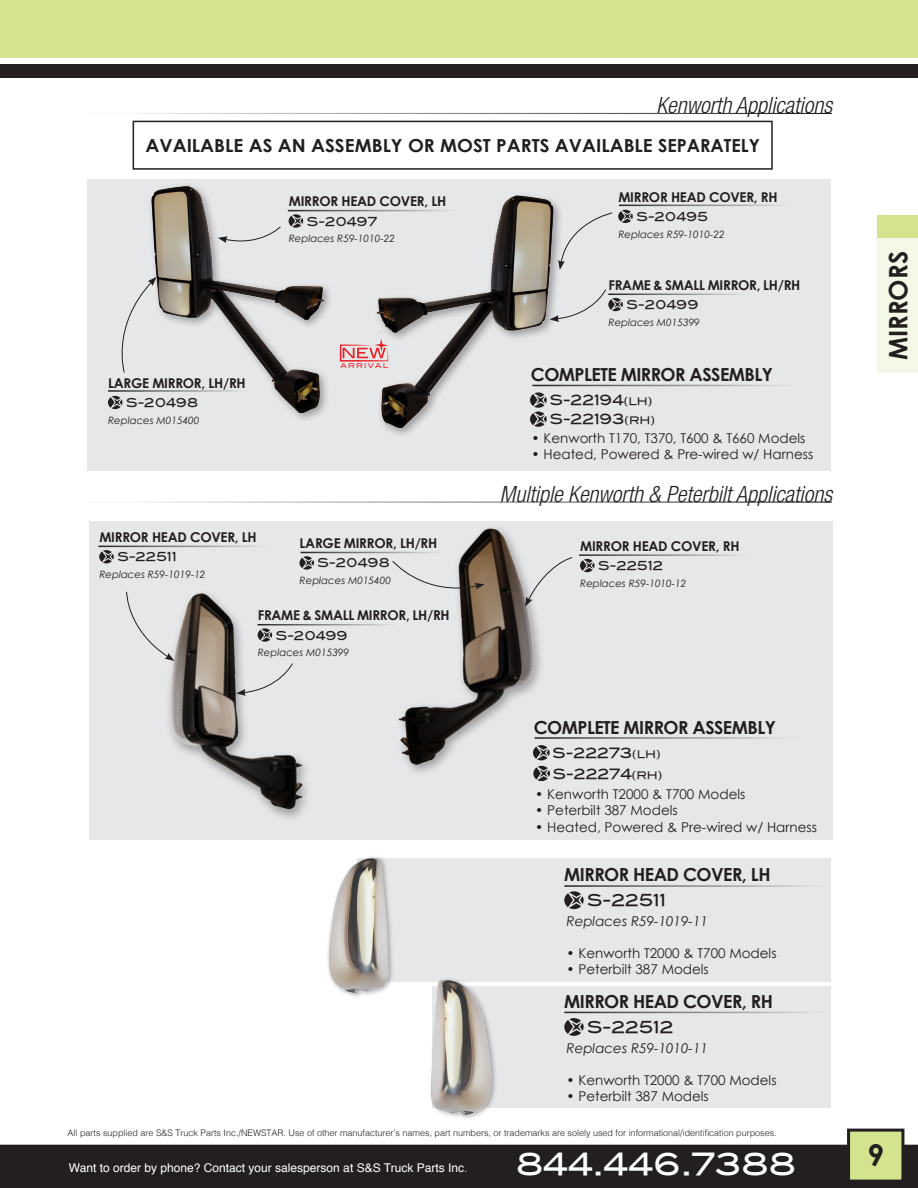
<style>
.page{position:relative;width:918px;height:1188px;background:#fff}
.page>*{position:absolute;margin:0;border:0;box-sizing:border-box;transform-origin:0 0}
.t1{font:30.6px "Blair Md ITCTT Medium";color:#fff}
.t2{font:700 30px "Century Gothic";color:#231f20}
.t3{font:700 25.5px "Century Gothic";color:#231f20}
.t4{font:italic 300 condensed 22.5px "Helvetica Neue LT Std";color:#231f20}
.t5{font:700 18px "Century Gothic";letter-spacing:-.03em;color:#231f20}
.t6{font:700 18px "Century Gothic";color:#231f20;scale:1.05 1}
.t7{font:16.5px "Blair Md ITCTT Medium";color:#231f20}
.t8{font:14.25px "Blair Md ITCTT Medium";color:#231f20}
.t9{font:13.5px "Century Gothic";color:#231f20}
.t10{font:700 13.5px "Century Gothic";letter-spacing:-.02em;color:#231f20}
.t11{font:italic 13.5px "Century Gothic";color:#231f20}
.t12{font:12.3px "Blair Md ITCTT Medium";color:#231f20}
.t13{font:12px "Helvetica";color:#fff}
.t14{font:italic 10.2px "Century Gothic";color:#231f20}
.t15{font:300 9px "Helvetica";color:#231f20}
.t16{font:6.75px "Blair Md ITCTT Medium";letter-spacing:.185em;color:#ee1d23}
.s1{font-size:10.35px}
.s2{font-weight:300}
</style>
<div class="page">
<div style="left:0;top:1145px;width:918px;height:43px;background:#231f20"></div>
<div style="left:849px;top:1130px;width:54px;height:51px;background:#d4e38e"></div>
<div style="left:847px;top:1129px;width:57px;height:54px;border:3px solid #231f20"></div>
<div style="left:0;top:65px;width:918px;height:13px;background:#231f20"></div>
<div style="left:878px;top:215px;width:40px;height:23px;background:#d4e38e"></div>
<div style="left:878px;top:238px;width:40px;height:136px;background:#f4f8e6"></div>
<div style="left:0;top:0;width:918px;height:58px;background:#d4e38e"></div>
<div style="left:87px;top:179px;width:744px;height:292px;background:#e6e7e9"></div>
<img style="left:151px;top:185px;width:177px;height:231px">
<img style="left:372px;top:195px;width:186px;height:236px">
<svg style="left:558px;top:210px;width:75px;height:60px"></svg>
<hr style="left:619px;top:205px;width:171px;height:1px;background:#fff">
<svg style="left:218px;top:226px;width:63px;height:21px"></svg>
<svg style="left:289px;top:214px;width:14px;height:14px"></svg>
<hr style="left:288px;top:210px;width:171px;height:1px;background:#fff">
<svg style="left:108px;top:396px;width:14px;height:13px"></svg>
<hr style="left:108px;top:390px;width:140px;height:2px;background:#fff">
<hr style="left:608px;top:294px;width:141px;height:1px;background:#fff">
<hr style="left:532px;top:385px;width:267px;height:1px;background:#fff">
<svg style="left:550px;top:289px;width:73px;height:33px"></svg>
<svg style="left:121px;top:277px;width:36px;height:96px"></svg>
<div style="left:133px;top:121px;width:640px;height:49px;border:2px solid #231f20"></div>
<svg style="left:530px;top:392px;width:17px;height:35px"></svg>
<svg style="left:340px;top:339px;width:48px;height:23px"></svg>
<div style="left:89px;top:521px;width:744px;height:319px;background:#e6e7e9"></div>
<img style="left:104px;top:563px;width:231px;height:255px">
<img style="left:335px;top:501px;width:262px;height:281px">
<svg style="left:99px;top:550px;width:15px;height:13px"></svg>
<hr style="left:98px;top:546px;width:172px;height:1px;background:#fff">
<svg style="left:580px;top:559px;width:15px;height:13px"></svg>
<hr style="left:579px;top:554px;width:171px;height:2px;background:#fff">
<svg style="left:525px;top:557px;width:48px;height:50px"></svg>
<svg style="left:258px;top:628px;width:14px;height:14px"></svg>
<hr style="left:258px;top:624px;width:140px;height:1px;background:#fff">
<svg style="left:236px;top:663px;width:57px;height:33px"></svg>
<svg style="left:392px;top:560px;width:93px;height:37px"></svg>
<svg style="left:299px;top:556px;width:15px;height:14px"></svg>
<hr style="left:301px;top:552px;width:143px;height:1px;background:#fff">
<svg style="left:126px;top:591px;width:48px;height:70px"></svg>
<hr style="left:535px;top:737px;width:266px;height:2px;background:#fff">
<svg style="left:533px;top:745px;width:17px;height:15px"></svg>
<svg style="left:533px;top:766px;width:17px;height:15px"></svg>
<div style="left:357px;top:858px;width:474px;height:124px;background:#e6e7e9"></div>
<svg style="left:564px;top:891px;width:20px;height:18px"></svg>
<hr style="left:564px;top:885px;width:266px;height:2px;background:#fff">
<div style="left:432px;top:987px;width:399px;height:121px;background:#e6e7e9"></div>
<svg style="left:564px;top:1018px;width:20px;height:18px"></svg>
<hr style="left:564px;top:1012px;width:266px;height:1px;background:#fff">
<img style="left:430px;top:978px;width:74px;height:141px">
<img style="left:327px;top:856px;width:66px;height:141px">
<p class="t4" style="left:656px;top:93px;width:177px">Kenworth Applications</p>
<p class="t6" style="left:145px;top:134px;width:587px">AVAILABLE AS AN ASSEMBLY OR MOST PARTS AVAILABLE SEPARATELY</p>
<p class="t10" style="left:289px;top:193px;width:159px">MIRROR HEAD COVER, LH</p>
<p class="t12" style="left:307px;top:211px;width:72px">S-20497</p>
<p class="t14" style="left:289px;top:232px;width:108px">Replaces R59-1010-22</p>
<p class="t10" style="left:108px;top:374px;width:139px">LARGE MIRROR, LH/RH</p>
<p class="t12" style="left:126px;top:393px;width:74px">S-20498</p>
<p class="t14" style="left:108px;top:414px;width:93px">Replaces M015400</p>
<p class="t10" style="left:99px;top:529px;width:159px">MIRROR HEAD COVER, LH</p>
<p class="t12" style="left:117px;top:547px;width:61px">S-22511</p>
<p class="t14" style="left:99px;top:568px;width:108px">Replaces R59-1019-12</p>
<p class="t16" style="left:341px;top:360px;width:49px">ARRIVAL</p>
<p class="t10" style="left:300px;top:535px;width:139px">LARGE MIRROR, LH/RH</p>
<p class="t12" style="left:318px;top:553px;width:74px">S-20498</p>
<p class="t14" style="left:300px;top:574px;width:93px">Replaces M015400</p>
<p class="t10" style="left:258px;top:607px;width:193px">FRAME &amp; SMALL MIRROR, LH/RH</p>
<p class="t12" style="left:276px;top:625px;width:74px">S-20499</p>
<p class="t14" style="left:258px;top:646px;width:93px">Replaces M015399</p>
<p class="t10" style="left:618px;top:188px;width:161px">MIRROR HEAD COVER, RH</p>
<p class="t12" style="left:636px;top:206px;width:74px">S-20495</p>
<p class="t14" style="left:618px;top:228px;width:108px">Replaces R59-1010-22</p>
<p class="t10" style="left:609px;top:276px;width:193px">FRAME &amp; SMALL MIRROR, LH/RH</p>
<p class="t12" style="left:627px;top:295px;width:74px">S-20499</p>
<p class="t14" style="left:609px;top:316px;width:93px">Replaces M015399</p>
<p class="t5" style="left:531px;top:363px;width:244px">COMPLETE MIRROR ASSEMBLY</p>
<p class="t8" style="left:550px;top:389px;width:104px">S-22194<span class="s1">(LH)</span></p>
<p class="t8" style="left:550px;top:408px;width:107px">S-22193<span class="s1">(RH)</span></p>
<p class="t9" style="left:532px;top:429px;width:275px">• Kenworth T170, T370, T600 &amp; T660 Models</p>
<p class="t9" style="left:532px;top:446px;width:283px">• Heated, Powered &amp; Pre-wired w/ Harness</p>
<p class="t4" style="left:500px;top:481px;width:334px">Multiple Kenworth &amp; Peterbilt Applications</p>
<p class="t10" style="left:580px;top:537px;width:161px">MIRROR HEAD COVER, RH</p>
<p class="t12" style="left:598px;top:556px;width:66px">S-22512</p>
<p class="t14" style="left:580px;top:577px;width:108px">Replaces R59-1010-12</p>
<p class="t5" style="left:534px;top:716px;width:244px">COMPLETE MIRROR ASSEMBLY</p>
<p class="t8" style="left:553px;top:741px;width:110px">S-22273<span class="s1">(LH)</span></p>
<p class="t8" style="left:553px;top:762px;width:111px">S-22274<span class="s1">(RH)</span></p>
<p class="t9" style="left:535px;top:786px;width:212px">• Kenworth T2000 &amp; T700 Models</p>
<p class="t9" style="left:535px;top:802px;width:144px">• Peterbilt 387 Models</p>
<p class="t9" style="left:535px;top:818px;width:283px">• Heated, Powered &amp; Pre-wired w/ Harness</p>
<p class="t5" style="left:564px;top:863px;width:208px">MIRROR HEAD COVER, LH</p>
<p class="t11" style="left:566px;top:913px;width:143px">Replaces R59-1019-11</p>
<p class="t9" style="left:566px;top:945px;width:212px">• Kenworth T2000 &amp; T700 Models</p>
<p class="t9" style="left:566px;top:961px;width:144px">• Peterbilt 387 Models</p>
<p class="t7" style="left:587px;top:887px;width:81px">S-22511</p>
<p class="t5" style="left:564px;top:990px;width:210px">MIRROR HEAD COVER, RH</p>
<p class="t11" style="left:566px;top:1039px;width:143px">Replaces R59-1010-11</p>
<p class="t9" style="left:566px;top:1072px;width:212px">• Kenworth T2000 &amp; T700 Models</p>
<p class="t9" style="left:566px;top:1088px;width:144px">• Peterbilt 387 Models</p>
<p class="t7" style="left:587px;top:1014px;width:88px">S-22512</p>
<p class="t15" style="left:68px;top:1125px;width:711px">All parts supplied are S&amp;S Truck Parts Inc./NEWSTAR. Use of other manufacturer’s names, part numbers, or trademarks are solely used for informational/identification purposes.</p>
<h1 class="t1" style="left:516px;top:1139px;width:282px">844.446.7388</h1>
<p class="t13" style="left:69px;top:1158px;width:400px">Want to order by phone? Contact your salesperson at S&amp;S Truck Parts Inc<span class="s2">.</span></p>
<h3 class="t3" style="left:882px;top:360px;width:111px;rotate:-90deg">MIRRORS</h3>
<p class="t2" style="left:868px;top:1136px;width:18px">9</p>
</div>
